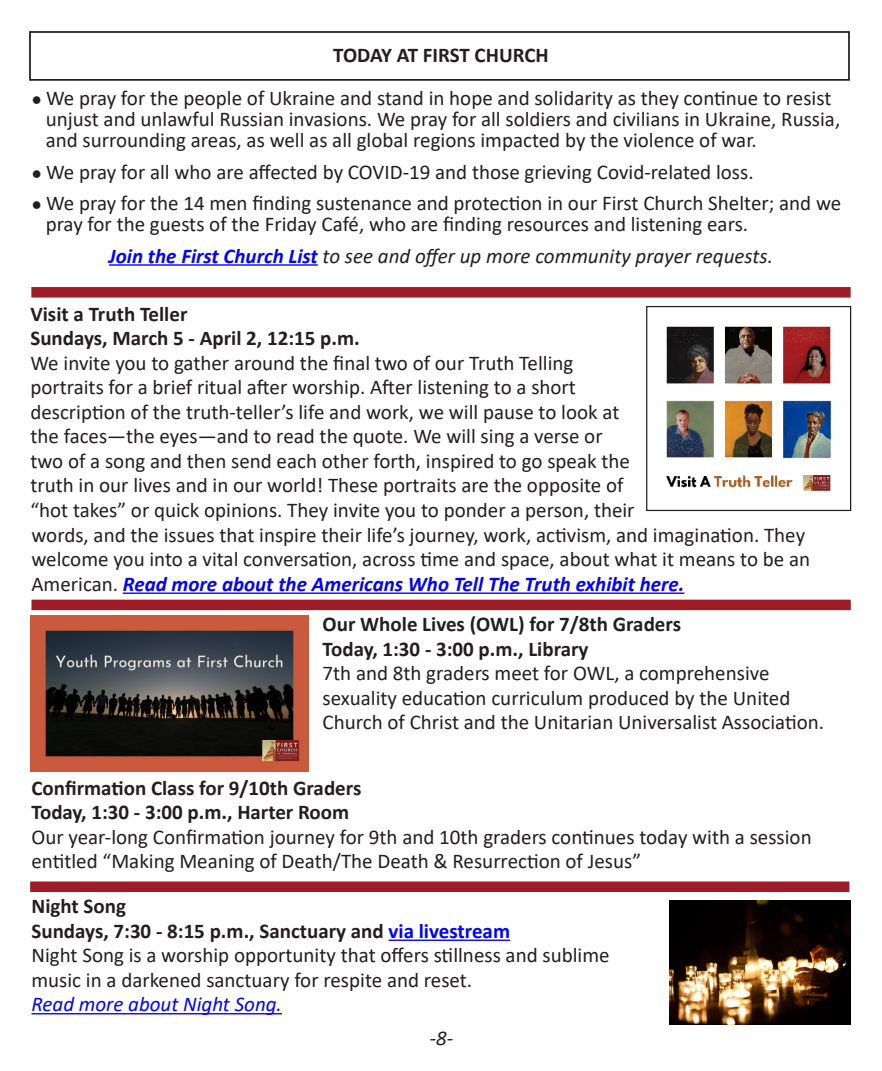
<style>
.page{position:relative;width:882px;height:1071px;background:#fff}
.page>*{position:absolute;margin:0;border:0;box-sizing:border-box;transform-origin:0 0}
.Paragraph_Style_1{font:21px/24.7px "Calibri";color:#231f20}
.Paragraph_Style_1-2{font:700 21px "Calibri";color:#231f20}
.Paragraph_Style_1-3{font:italic 21px "Calibri";color:#231f20}
.Paragraph_Style_1-4{font:italic 21px "Calibri";color:#00f}
.s1{font-size:17.5px}
.s2{font-weight:700;color:#00f}
.s3{font-weight:700;font-style:italic;color:#00f}
.s4{color:#00f}
</style>
<div class="page">
<div style="left:29px;top:31px;width:821px;height:50px;border:2px solid #231f20"></div>
<div style="left:32px;top:600px;width:819px;height:10px;background:#9c1c28"></div>
<hr style="left:389px;top:940px;width:121px;height:1px;background:#00f">
<hr style="left:32px;top:1013px;width:250px;height:1px;background:#00f">
<img style="left:669px;top:900px;width:181px;height:125px">
<div style="left:30px;top:882px;width:819px;height:10px;background:#9c1c28"></div>
<div style="left:31px;top:287px;width:820px;height:11px;background:#9c1c28"></div>
<hr style="left:123px;top:593px;width:562px;height:1px;background:#00f">
<img style="left:666px;top:326px;width:166px;height:165px">
<div style="left:646px;top:306px;width:205px;height:205px;border:1px solid #231f20"></div>
<img style="left:31px;top:616px;width:277px;height:156px">
<hr style="left:109px;top:264px;width:209px;height:2px;background:#00f">
<p class="Paragraph_Style_1-2" style="left:333px;top:40px;width:217px">TODAY AT FIRST CHURCH</p>
<p class="Paragraph_Style_1" style="left:32px;top:85px;width:801px"><span class="s1">●</span> We pray for the people of Ukraine and stand in hope and solidarity as they continue to resist</p>
<p class="Paragraph_Style_1" style="left:46px;top:106px;width:796px">unjust and unlawful Russian invasions. We pray for all soldiers and civilians in Ukraine, Russia,</p>
<p class="Paragraph_Style_1" style="left:46px;top:127px;width:713px">and surrounding areas, as well as all global regions impacted by the violence of war.</p>
<p class="Paragraph_Style_1" style="left:32px;top:159px;width:724px"><span class="s1">●</span> We pray for all who are affected by COVID-19 and those grieving Covid-related loss.</p>
<p class="Paragraph_Style_1" style="left:32px;top:190px;width:811px"><span class="s1">●</span> We pray for the 14 men finding sustenance and protection in our First Church Shelter; and we</p>
<p class="Paragraph_Style_1" style="left:46px;top:211px;width:704px">pray for the guests of the Friday Café, who are finding resources and listening ears.</p>
<p class="Paragraph_Style_1-3" style="left:109px;top:241px;width:666px"><span class="s2">Join the First Church List</span> to see and offer up more community prayer requests.</p>
<p class="Paragraph_Style_1-2" style="left:30px;top:299px;width:159px">Visit a Truth Teller</p>
<p class="Paragraph_Style_1-2" style="left:30px;top:323px;width:331px">Sundays, March 5 - April 2, 12:15 p.m.</p>
<p class="Paragraph_Style_1" style="left:30px;top:350px;width:544px">We invite you to gather around the final two of our Truth Telling</p>
<p class="Paragraph_Style_1" style="left:30px;top:374px;width:776px">portraits for a brief ritual after worship. After listening to a short<br>description of the truth-teller’s life and work, we will pause to look at<br>the faces—the eyes—and to read the quote. We will sing a verse or<br>two of a song and then send each other forth, inspired to go speak the<br>truth in our lives and in our world! These portraits are the opposite of<br>“hot takes” or quick opinions. They invite you to ponder a person, their<br>words, and the issues that inspire their life’s journey, work, activism, and imagination. They</p>
<p class="Paragraph_Style_1" style="left:32px;top:547px;width:780px">welcome you into a vital conversation, across time and space, about what it means to be an<br>American. <span class="s3">Read more about the Americans Who Tell The Truth exhibit here.</span></p>
<p class="Paragraph_Style_1-2" style="left:323px;top:610px;width:360px">Our Whole Lives (OWL) for 7/8th Graders</p>
<p class="Paragraph_Style_1-2" style="left:323px;top:634px;width:268px">Today, 1:30 - 3:00 p.m., Library</p>
<p class="Paragraph_Style_1" style="left:323px;top:661px;width:449px">7th and 8th graders meet for OWL, a comprehensive</p>
<p class="Paragraph_Style_1" style="left:323px;top:685px;width:503px">sexuality education curriculum produced by the United<br>Church of Christ and the Unitarian Universalist Association.</p>
<p class="Paragraph_Style_1-2" style="left:32px;top:773px;width:331px">Confirmation Class for 9/10th Graders</p>
<p class="Paragraph_Style_1-2" style="left:32px;top:797px;width:319px">Today, 1:30 - 3:00 p.m., Harter Room</p>
<p class="Paragraph_Style_1" style="left:32px;top:824px;width:782px">Our year-long Confirmation journey for 9th and 10th graders continues today with a session entitled “Making Meaning of Death/The Death &amp; Resurrection of Jesus”</p>
<p class="Paragraph_Style_1-2" style="left:32px;top:892px;width:96px">Night Song</p>
<p class="Paragraph_Style_1-2" style="left:32px;top:916px;width:480px">Sundays, 7:30 - 8:15 p.m., Sanctuary and <span class="s4">via livestream</span></p>
<p class="Paragraph_Style_1" style="left:32px;top:943px;width:580px">Night Song is a worship opportunity that offers stillness and sublime</p>
<p class="Paragraph_Style_1" style="left:32px;top:967px;width:442px">music in a darkened sanctuary for respite and reset.</p>
<p class="Paragraph_Style_1-4" style="left:32px;top:990px;width:252px">Read more about Night Song.</p>
<p class="Paragraph_Style_1-3" style="left:430px;top:1024px;width:25px">-8-</p>
</div>
